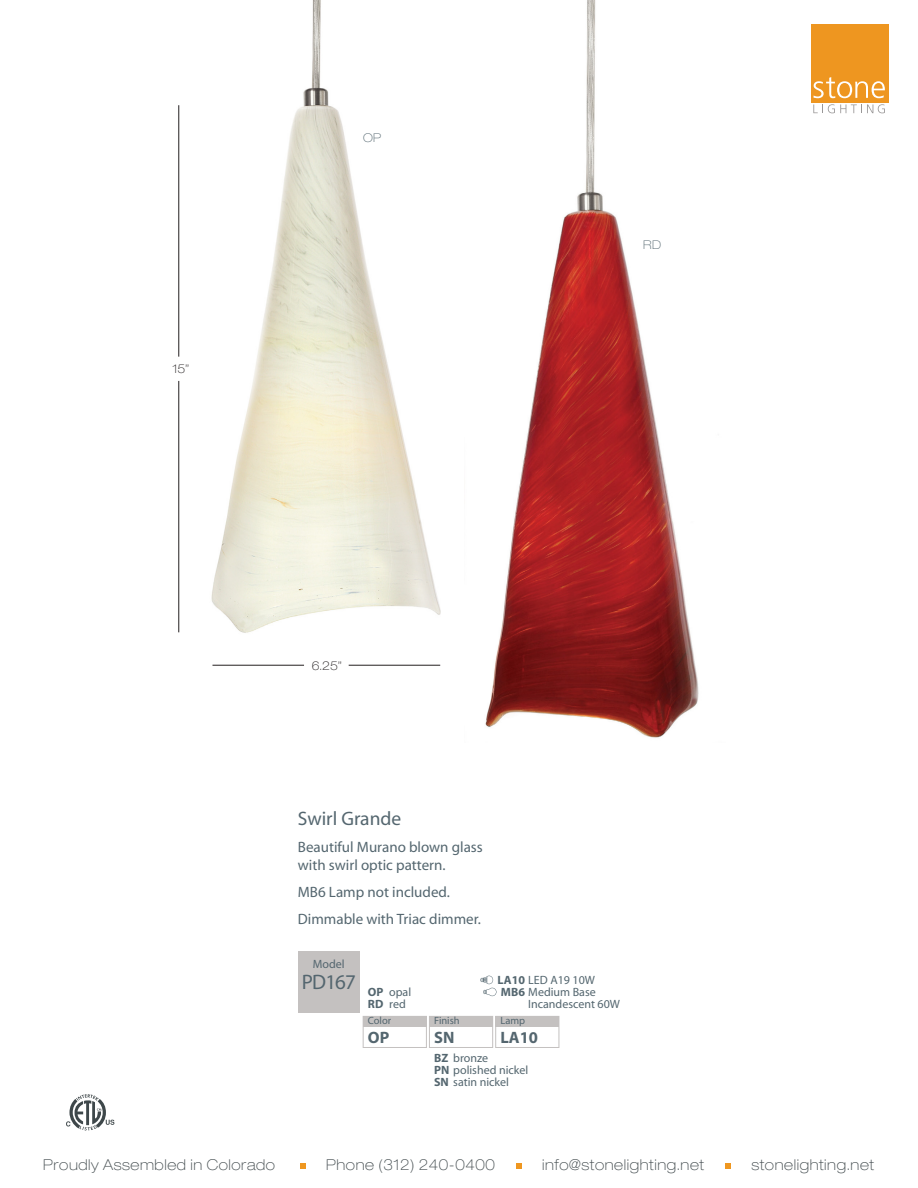
<style>
.page{position:relative;width:918px;height:1188px;background:#fff}
.page>*{position:absolute;margin:0;border:0;box-sizing:border-box;transform-origin:0 0}
.t1{font:21px "Myriad";letter-spacing:-.04em;color:#54666f}
.t2{font:19.5px "Myriad";color:#54666f}
.t3{font:700 16.5px "Myriad";color:#54666f}
.t4{font:15px/18px "Myriad";color:#54666f}
.t5{font:100 expanded 15px "Helvetica Neue LT Std";letter-spacing:.04em;color:#3f484b}
.t6{font:12px/12px "Myriad";color:#54666f}
.t7{font:100 expanded 12px "Helvetica Neue LT Std";color:#231f20}
.t8{font:100 expanded 12px "Helvetica Neue LT Std";color:#54666f}
.t9{font:700 12px/12px "Myriad";color:#54666f}
.t10{font:10.5px "Myriad";color:#54666f}
.s1{font-weight:700}
</style>
<div class="page">
<img style="left:211px;top:0;width:230px;height:633px">
<img style="left:485px;top:0;width:214px;height:738px">
<hr style="left:179px;top:105px;width:1px;height:252px;background:#231f20">
<hr style="left:179px;top:381px;width:1px;height:251px;background:#231f20">
<hr style="left:212px;top:665px;width:92px;height:1px;background:#231f20">
<hr style="left:349px;top:665px;width:91px;height:1px;background:#231f20">
<div style="left:495px;top:1016px;width:64px;height:32px;border:1px solid #c4c1c0"></div>
<div style="left:496px;top:1016px;width:63px;height:11px;background:#c4c1c0"></div>
<div style="left:363px;top:1016px;width:64px;height:32px;border:1px solid #c4c1c0"></div>
<div style="left:363px;top:1016px;width:63px;height:11px;background:#c4c1c0"></div>
<div style="left:429px;top:1016px;width:64px;height:32px;border:1px solid #c4c1c0"></div>
<div style="left:429px;top:1016px;width:64px;height:11px;background:#c4c1c0"></div>
<div style="left:298px;top:951px;width:61px;height:61px;background:#c4c1c0"></div>
<svg style="left:480px;top:976px;width:16px;height:20px"></svg>
<svg style="left:813px;top:104px;width:72px;height:9px"></svg>
<div style="left:811px;top:24px;width:78px;height:78px;background:#ee9620"></div>
<svg style="left:813px;top:77px;width:72px;height:21px"></svg>
<svg style="left:66px;top:1094px;width:48px;height:37px"></svg>
<svg style="left:300px;top:1163px;width:6px;height:5px"></svg>
<svg style="left:516px;top:1163px;width:5px;height:5px"></svg>
<svg style="left:725px;top:1163px;width:6px;height:5px"></svg>
<p class="t7" style="left:172px;top:362px;width:19px">15”</p>
<p class="t8" style="left:363px;top:131px;width:20px">OP</p>
<p class="t8" style="left:643px;top:237px;width:19px">RD</p>
<p class="t7" style="left:312px;top:658px;width:32px">6.25”</p>
<h2 class="t2" style="left:298px;top:809px;width:105px">Swirl Grande</h2>
<p class="t4" style="left:298px;top:839px;width:186px">Beautiful Murano blown glass with swirl optic pattern.</p>
<p class="t4" style="left:298px;top:879px;width:185px;line-height:27px">MB6 Lamp not included.<br>Dimmable with Triac dimmer.</p>
<p class="t6" style="left:313px;top:959px;width:33px">Model</p>
<h1 class="t1" style="left:302px;top:972px;width:56px">PD167</h1>
<p class="t6" style="left:498px;top:974px;width:99px"><span class="s1">LA10</span> LED A19 10W</p>
<p class="t6" style="left:501px;top:986px;width:96px"><span class="s1">MB6</span> Medium Base</p>
<p class="t6" style="left:528px;top:998px;width:93px">Incandescent 60W</p>
<p class="t9" style="left:368px;top:986px;width:17px">OP<br>RD</p>
<p class="t6" style="left:389px;top:986px;width:24px">opal red</p>
<p class="t10" style="left:368px;top:1016px;width:25px">Color</p>
<h3 class="t3" style="left:368px;top:1029px;width:23px">OP</h3>
<p class="t10" style="left:434px;top:1016px;width:27px">Finish</p>
<h3 class="t3" style="left:434px;top:1029px;width:22px">SN</h3>
<p class="t10" style="left:500px;top:1016px;width:26px">Lamp</p>
<h3 class="t3" style="left:500px;top:1029px;width:39px">LA10</h3>
<p class="t6" style="left:434px;top:1053px;width:96px"><span class="s1">BZ</span> bronze<br><span class="s1">PN</span> polished nickel<br><span class="s1">SN</span> satin nickel</p>
<p class="t5" style="left:43px;top:1155px;width:233px">Proudly Assembled in Colorado</p>
<p class="t5" style="left:326px;top:1155px;width:170px">Phone (312) 240-0400</p>
<p class="t5" style="left:542px;top:1155px;width:164px">info@stonelighting.net</p>
<p class="t5" style="left:751px;top:1155px;width:124px">stonelighting.net</p>
</div>
